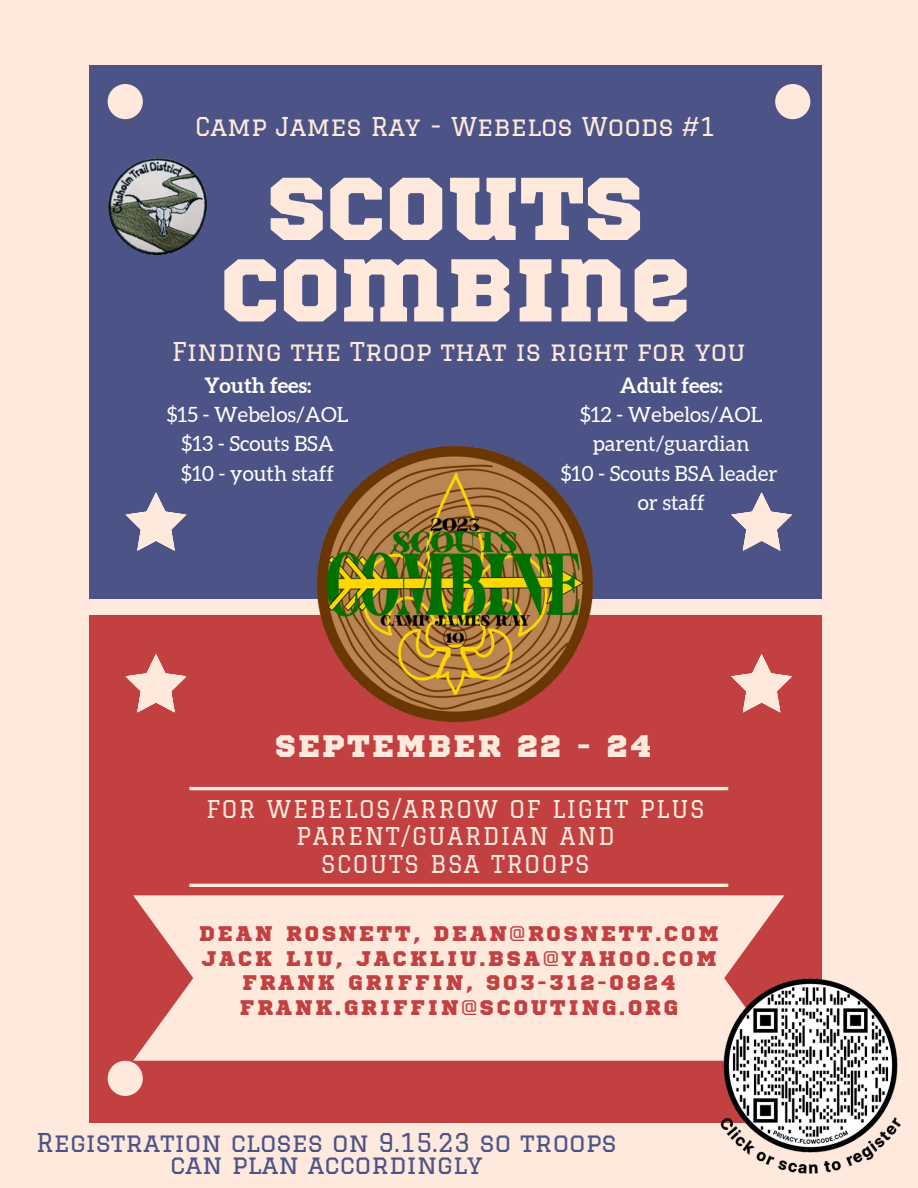
<style>
.page{position:relative;width:918px;height:1188px;background:#fee9dc}
.page>*{position:absolute;margin:0;border:0;box-sizing:border-box;transform-origin:0 0}
.t1{font:88.95px "Sports World";color:#fee9dc}
.t2{font:31.05px "Sports World";letter-spacing:.07em;color:#fee9dc}
.t3{font:25.35px "Graduate";color:#fee9dc}
.t4{font:25.35px/22.5px "Graduate";color:#4c5387;text-align:center}
.t5{font:24px/27.5px "Graduate";letter-spacing:.06em;color:#fee9dc;text-align:center}
.t6{font:21px "Sports World";letter-spacing:.14em;color:#c24040}
.t7{font:21px/29.2px "Aleo";color:#fff;text-align:center}
.t8{font:700 21px "Aleo";color:#fff}
</style>
<div class="page">
<div style="left:89px;top:65px;width:733px;height:533px;background:#4c5387"></div>
<div style="left:89px;top:615px;width:733px;height:508px;background:#c24040"></div>
<hr style="left:189px;top:787px;width:539px;height:3px;background:#fee9dc">
<hr style="left:189px;top:884px;width:539px;height:3px;background:#fee9dc">
<svg style="left:126px;top:654px;width:60px;height:59px"></svg>
<svg style="left:126px;top:492px;width:60px;height:59px"></svg>
<svg style="left:731px;top:654px;width:61px;height:59px"></svg>
<svg style="left:731px;top:492px;width:61px;height:59px"></svg>
<div style="left:108px;top:84px;width:35px;height:35px;background:#fee9dc;border-radius:50%"></div>
<div style="left:775px;top:84px;width:35px;height:35px;background:#fee9dc;border-radius:50%"></div>
<div style="left:108px;top:1061px;width:35px;height:35px;background:#fee9dc;border-radius:50%"></div>
<img style="left:304px;top:445px;width:302px;height:278px">
<svg style="left:133px;top:895px;width:651px;height:166px;background:#faded1"></svg>
<img style="left:109px;top:159px;width:98px;height:95px">
<img style="left:688px;top:943px;width:213px;height:231px">
<p class="t3" style="left:195px;top:112px;width:522px">Camp James Ray - Webelos Woods #1</p>
<p class="t1" style="left:267px;top:169px;width:378px">SCOUTS</p>
<p class="t1" style="left:220px;top:250px;width:471px">COMBINE</p>
<p class="t3" style="left:172px;top:337px;width:576px">Finding the Troop that is right for you</p>
<p class="t8" style="left:204px;top:373px;width:108px">Youth fees:</p>
<p class="t7" style="left:167px;top:400px;width:184px">$15 - Webelos/AOL</p>
<p class="t7" style="left:182px;top:429px;width:154px">$13 - Scouts BSA</p>
<p class="t7" style="left:181px;top:458px;width:155px">$10 - youth staff</p>
<p class="t8" style="left:620px;top:373px;width:104px">Adult fees:</p>
<p class="t7" style="left:580px;top:400px;width:184px">$12 - Webelos/AOL parent/guardian</p>
<p class="t7" style="left:561px;top:458px;width:218px">$10 - Scouts BSA leader</p>
<p class="t7" style="left:638px;top:488px;width:69px">or staff</p>
<p class="t2" style="left:275px;top:732px;width:378px">SEPTEMBER 22 - 24</p>
<p class="t5" style="left:206px;top:795px;width:500px">FOR WEBELOS/ARROW OF LIGHT PLUS<br>PARENT/GUARDIAN AND</p>
<p class="t5" style="left:321px;top:850px;width:270px">SCOUTS BSA TROOPS</p>
<p class="t6" style="left:199px;top:924px;width:521px">DEAN ROSNETT, DEAN@ROSNETT.COM</p>
<p class="t6" style="left:201px;top:949px;width:517px">JACK LIU, JACKLIU.BSA@YAHOO.COM</p>
<p class="t6" style="left:242px;top:974px;width:435px">FRANK GRIFFIN, 903-312-0824</p>
<p class="t6" style="left:240px;top:998px;width:440px">FRANK.GRIFFIN@SCOUTING.ORG</p>
<p class="t4" style="left:36px;top:1131px;width:582px">Registration closes on 9.15.23 so troops can plan accordingly</p>
</div>
